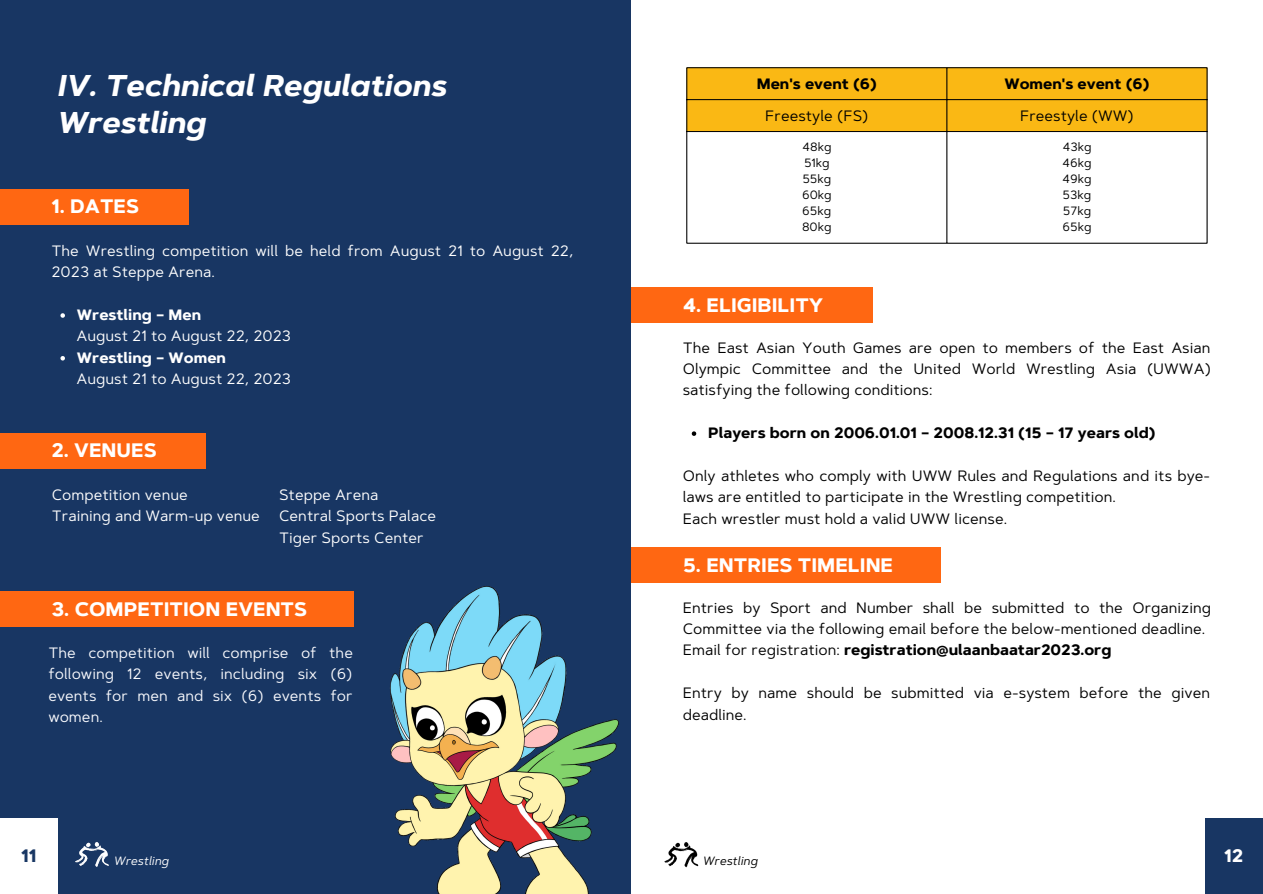
<style>
.page{position:relative;width:1263px;height:894px;background:#fff}
.page>*{position:absolute;margin:0;border:0;box-sizing:border-box;transform-origin:0 0}
.t1{font:italic 700 30px "Artegra Sans";color:#fff}
.t2{font:700 19.5px "Artegra Sans";color:#fff}
.t3{font:700 18px "Artegra Sans";color:#183663}
.t4{font:700 18px "Artegra Sans";color:#fff}
.t5{font:15px/21.3px "Artegra Sans";color:#000}
.t6{font:15px/21.3px "Artegra Sans";color:#fff}
.t7{font:700 15px "Artegra Sans";color:#000}
.t8{font:15px/21.3px "Artegra Sans";color:#f8f9fd;text-align:justify}
.t9{font:700 15px "Artegra Sans";color:#fff}
.t10{font:12px "Artegra Sans";color:#000}
.t11{font:italic 12px "Artegra Sans";color:#fff}
.t12{font:italic 12px "Artegra Sans";color:#000}
.s1{font-weight:400}
</style>
<div class="page">
<div style="left:0;top:0;width:631px;height:893px;background:#183663"></div>
<div style="left:1205px;top:818px;width:58px;height:75px;background:#183663"></div>
<div style="left:0;top:818px;width:57px;height:75px;background:#fff"></div>
<div style="left:0;top:189px;width:188px;height:36px;background:#ff6712"></div>
<div style="left:0;top:433px;width:206px;height:35px;background:#ff6712"></div>
<svg style="left:60px;top:313px;width:5px;height:4px"></svg>
<svg style="left:60px;top:356px;width:5px;height:4px"></svg>
<div style="left:0;top:591px;width:353px;height:35px;background:#ff6712"></div>
<img style="left:664px;top:842px;width:35px;height:26px">
<img style="left:75px;top:842px;width:34px;height:25px">
<div style="left:687px;top:68px;width:520px;height:63px;background:#fab814"></div>
<hr style="left:686px;top:68px;width:1px;height:175px;background:#000">
<hr style="left:947px;top:68px;width:1px;height:175px;background:#000">
<hr style="left:1207px;top:68px;width:1px;height:175px;background:#000">
<hr style="left:686px;top:67px;width:521px;height:1px;background:#000">
<hr style="left:686px;top:99px;width:521px;height:1px;background:#000">
<hr style="left:686px;top:131px;width:521px;height:1px;background:#000">
<hr style="left:686px;top:243px;width:521px;height:1px;background:#000">
<div style="left:631px;top:287px;width:242px;height:36px;background:#ff6712"></div>
<svg style="left:692px;top:431px;width:4px;height:5px"></svg>
<img style="left:390px;top:586px;width:229px;height:307px">
<div style="left:631px;top:547px;width:310px;height:36px;background:#ff6712"></div>
<p class="t1" style="left:57px;top:67px;width:391px">IV. Technical Regulations</p>
<p class="t1" style="left:57px;top:104px;width:150px">Wrestling</p>
<p class="t2" style="left:51px;top:194px;width:89px">1. DATES</p>
<p class="t6" style="left:51px;top:240px;width:523px">The Wrestling competition will be held from August 21 to August 22,<br>2023 at Steppe Arena.</p>
<p class="t9" style="left:77px;top:305px;width:126px">Wrestling – Men</p>
<p class="t9" style="left:77px;top:348px;width:151px">Wrestling – Women</p>
<p class="t6" style="left:77px;top:325px;width:216px">August 21 to August 22, 2023</p>
<p class="t6" style="left:77px;top:368px;width:216px">August 21 to August 22, 2023</p>
<p class="t2" style="left:51px;top:438px;width:107px">2. VENUES</p>
<p class="t6" style="left:52px;top:483px;width:138px">Competition venue</p>
<p class="t6" style="left:52px;top:505px;width:210px">Training and Warm-up venue</p>
<p class="t6" style="left:279px;top:483px;width:101px">Steppe Arena</p>
<p class="t6" style="left:279px;top:505px;width:159px">Central Sports Palace</p>
<p class="t6" style="left:279px;top:526px;width:146px">Tiger Sports Center</p>
<p class="t2" style="left:51px;top:596px;width:257px">3. COMPETITION EVENTS</p>
<p class="t8" style="left:48px;top:641px;width:306px">The competition will comprise of the following 12 events, including six (6) events for men and six (6) events for women.</p>
<p class="t7" style="left:757px;top:74px;width:122px">Men's event (6)</p>
<p class="t7" style="left:1004px;top:74px;width:146px">Women's event (6)</p>
<p class="t5" style="left:765px;top:105px;width:105px">Freestyle (FS)</p>
<p class="t5" style="left:1020px;top:105px;width:115px">Freestyle (WW)</p>
<p class="t10" style="left:802px;top:139px;width:31px">48kg</p>
<p class="t10" style="left:804px;top:155px;width:27px">51kg</p>
<p class="t10" style="left:802px;top:171px;width:31px">55kg</p>
<p class="t10" style="left:802px;top:187px;width:31px">60kg</p>
<p class="t10" style="left:802px;top:203px;width:31px">65kg</p>
<p class="t10" style="left:802px;top:219px;width:31px">80kg</p>
<p class="t10" style="left:1062px;top:139px;width:31px">43kg</p>
<p class="t10" style="left:1062px;top:155px;width:31px">46kg</p>
<p class="t10" style="left:1062px;top:171px;width:31px">49kg</p>
<p class="t10" style="left:1062px;top:187px;width:30px">53kg</p>
<p class="t10" style="left:1063px;top:203px;width:30px">57kg</p>
<p class="t10" style="left:1062px;top:219px;width:31px">65kg</p>
<p class="t2" style="left:683px;top:292px;width:142px">4. ELIGIBILITY</p>
<p class="t5" style="left:683px;top:336px;width:530px;text-align:justify">The East Asian Youth Games are open to members of the East Asian Olympic Committee and the United World Wrestling Asia (UWWA) satisfying the following conditions:</p>
<p class="t7" style="left:708px;top:423px;width:449px">Players born on 2006.01.01 – 2008.12.31 (15 – 17 years old)</p>
<p class="t5" style="left:683px;top:464px;width:529px">Only athletes who comply with UWW Rules and Regulations and its bye&shy;laws are entitled to participate in the Wrestling competition.</p>
<p class="t5" style="left:683px;top:507px;width:326px">Each wrestler must hold a valid UWW license.</p>
<p class="t2" style="left:683px;top:552px;width:212px">5. ENTRIES TIMELINE</p>
<p class="t5" style="left:683px;top:596px;width:530px">Entries by Sport and Number shall be submitted to the Organizing<br>Committee via the following email before the below-mentioned deadline.</p>
<p class="t7" style="left:683px;top:640px;width:430px"><span class="s1">Email for registration:</span> registration@ulaanbaatar2023.org</p>
<p class="t5" style="left:683px;top:682px;width:529px">Entry by name should be submitted via e-system before the given deadline.</p>
<p class="t3" style="left:21px;top:843px;width:17px">11</p>
<p class="t4" style="left:1224px;top:843px;width:21px">12</p>
<p class="t11" style="left:114px;top:853px;width:57px">Wrestling</p>
<p class="t12" style="left:702px;top:853px;width:57px">Wrestling</p>
</div>
